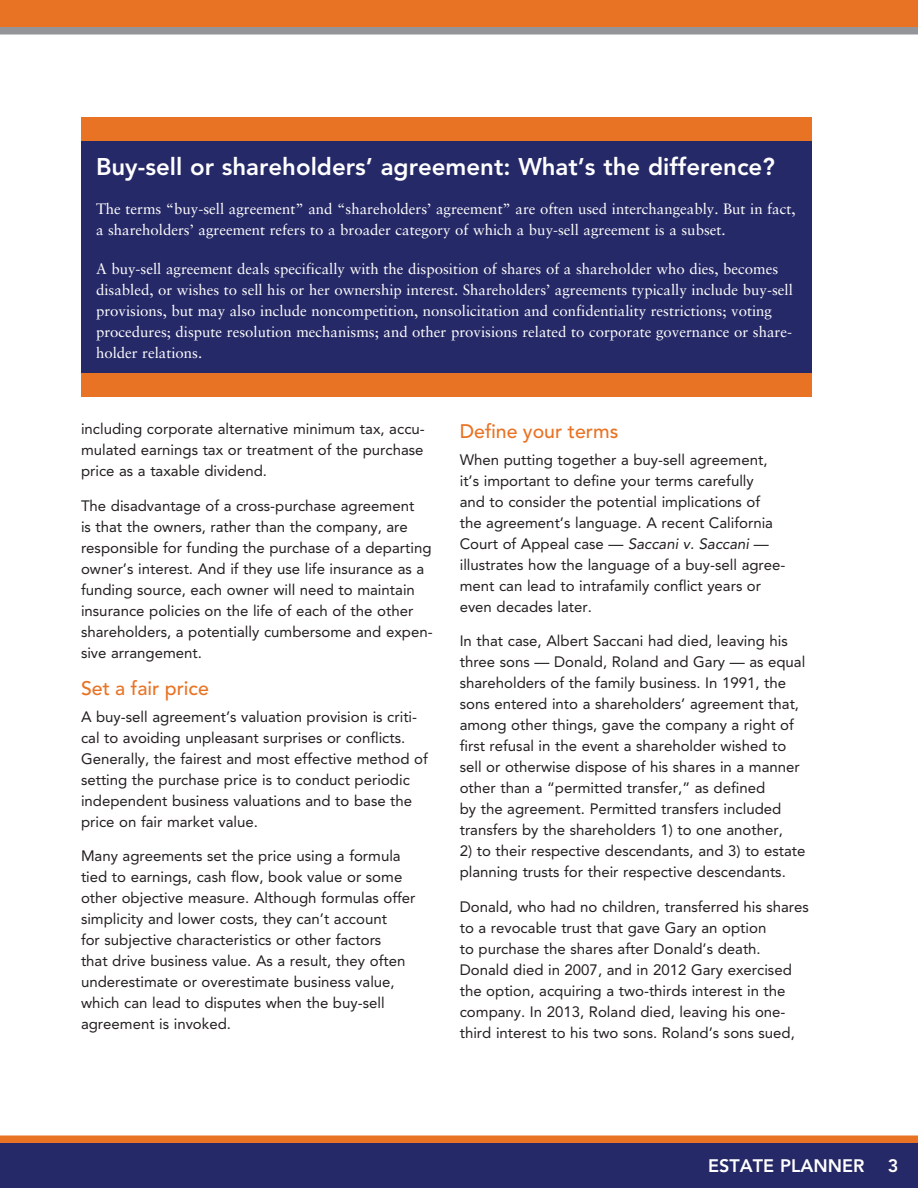
<style>
.page{position:relative;width:918px;height:1188px;background:#fff}
.page>*{position:absolute;margin:0;border:0;box-sizing:border-box;transform-origin:0 0}
.t1{font:800 24px "Avenir LT Std";color:#fff}
.t2{font:500 19.5px "Avenir LT Std";color:#e97324}
.t3{font:800 18px "Avenir LT Std";color:#fff}
.t4{font:15px/21px "Avenir LT Std";color:#231f20}
.t5{font:15px/21px "Sabon LT Std";color:#fff}
.s1{font-style:italic}
</style>
<div class="page">
<div style="left:0;top:0;width:918px;height:27px;background:#e97324"></div>
<div style="left:0;top:27px;width:918px;height:7px;background:#939598"></div>
<div style="left:0;top:1136px;width:918px;height:7px;background:#e97324"></div>
<div style="left:0;top:1143px;width:918px;height:45px;background:#262967"></div>
<div style="left:81px;top:141px;width:731px;height:233px;background:#262967"></div>
<div style="left:81px;top:117px;width:731px;height:24px;background:#e97324"></div>
<div style="left:81px;top:374px;width:731px;height:24px;background:#e97324"></div>
<h1 class="t1" style="left:96px;top:152px;width:680px">Buy-sell or shareholders’ agreement: What’s the difference?</h1>
<p class="t5" style="left:96px;top:198px;width:701px">The terms “buy-sell agreement” and “shareholders’ agreement” are often used interchangeably. But in fact, a shareholders’ agreement refers to a broader category of which a buy-sell agreement is a subset.</p>
<p class="t5" style="left:96px;top:258px;width:698px">A buy-sell agreement deals specifically with the disposition of shares of a shareholder who dies, becomes disabled, or wishes to sell his or her ownership interest. Shareholders’ agreements typically include buy-sell provisions, but may also include noncompetition, nonsolicitation and confidentiality restrictions; voting procedures; dispute resolution mechanisms; and other provisions related to corporate governance or share&shy;holder relations.</p>
<p class="t4" style="left:81px;top:419px;width:345px;text-align:justify">including corporate alternative minimum tax, accu&shy;mulated earnings tax or treatment of the purchase price as a taxable dividend.</p>
<p class="t4" style="left:81px;top:495px;width:353px">The disadvantage of a cross-purchase agreement<br>is that the owners, rather than the company, are responsible for funding the purchase of a departing owner’s interest. And if they use life insurance as a funding source, each owner will need to maintain insurance policies on the life of each of the other shareholders, a potentially cumbersome and expen&shy;sive arrangement.</p>
<h2 class="t2" style="left:81px;top:677px;width:129px">Set a fair price</h2>
<p class="t4" style="left:81px;top:706px;width:348px">A buy-sell agreement’s valuation provision is criti&shy;cal to avoiding unpleasant surprises or conflicts.<br>Generally, the fairest and most effective method of setting the purchase price is to conduct periodic independent business valuations and to base the price on fair market value.</p>
<p class="t4" style="left:81px;top:846px;width:336px">Many agreements set the price using a formula tied to earnings, cash flow, book value or some other objective measure. Although formulas offer simplicity and lower costs, they can’t account<br>for subjective characteristics or other factors<br>that drive business value. As a result, they often underestimate or overestimate business value, which can lead to disputes when the buy-sell agreement is invoked.</p>
<h2 class="t2" style="left:460px;top:420px;width:160px">Define your terms</h2>
<p class="t4" style="left:460px;top:449px;width:327px">When putting together a buy-sell agreement, it’s important to define your terms carefully<br>and to consider the potential implications of the agreement’s language. A recent California Court of Appeal case — <span class="s1">Saccani v. Saccani</span> — illustrates how the language of a buy-sell agree&shy;ment can lead to intrafamily conflict years or even decades later.</p>
<p class="t4" style="left:460px;top:631px;width:347px">In that case, Albert Saccani had died, leaving his three sons — Donald, Roland and Gary — as equal shareholders of the family business. In 1991, the sons entered into a shareholders’ agreement that, among other things, gave the company a right of first refusal in the event a shareholder wished to sell or otherwise dispose of his shares in a manner other than a “permitted transfer,” as defined<br>by the agreement. Permitted transfers included transfers by the shareholders 1) to one another,</p>
<p class="t4" style="left:460px;top:841px;width:347px">2) to their respective descendants, and 3) to estate planning trusts for their respective descendants.</p>
<p class="t4" style="left:460px;top:896px;width:351px">Donald, who had no children, transferred his shares to a revocable trust that gave Gary an option<br>to purchase the shares after Donald’s death.<br>Donald died in 2007, and in 2012 Gary exercised the option, acquiring a two-thirds interest in the company. In 2013, Roland died, leaving his one&shy;third interest to his two sons. Roland’s sons sued,</p>
<p class="t3" style="left:708px;top:1155px;width:158px">ESTATE PLANNER</p>
<p class="t3" style="left:888px;top:1155px;width:12px">3</p>
</div>
